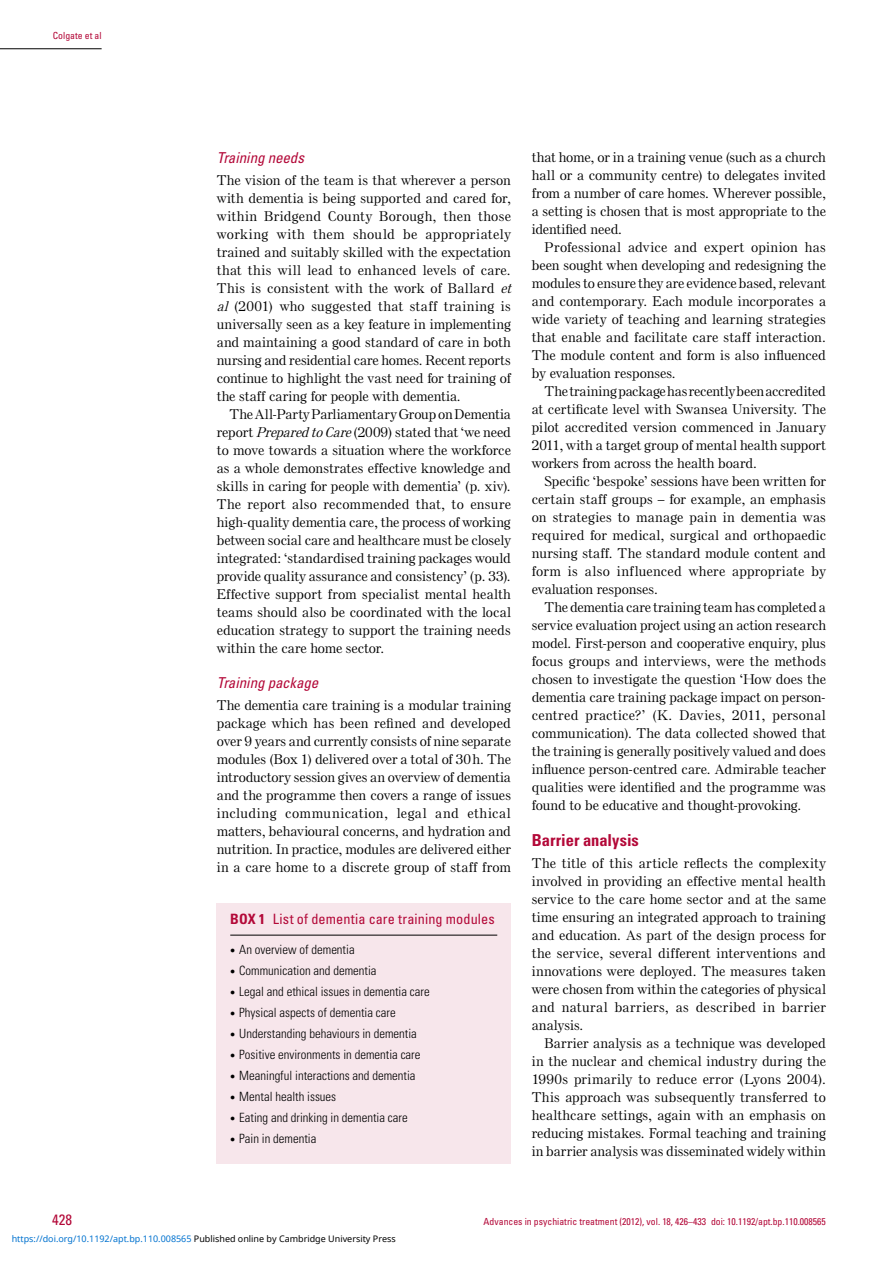
<style>
.page{position:relative;width:893px;height:1263px;background:#fff}
.page>*{position:absolute;margin:0;border:0;box-sizing:border-box;transform-origin:0 0}
.t1{font:700 condensed 16.5px "Univers LT Std";letter-spacing:-.005em;color:#b30838}
.t2{font:italic condensed 15px "Univers LT Std";letter-spacing:-.005em;color:#b30838}
.t3{font:condensed 15px "Univers LT Std";color:#b30838}
.t4{font:condensed 14.25px "Univers LT Std";letter-spacing:.01em;color:#b30838}
.t5{font:500 13.5px/18px "Else NPL Std";letter-spacing:.025em;color:#000;text-align:justify}
.t6{font:300 condensed 12.75px "Univers LT Std";color:#000}
.t7{font:condensed 9.75px "Univers LT Std";color:#b30838}
.t8{font:9px "Noto Sans";color:#0172cf}
.s1{font-style:italic}
.s2{font-weight:700}
.s3{font-family:"Newspaper Pi BT";font-weight:400;font-stretch:normal;font-size:7.5px}
.s4{color:#000}
</style>
<div class="page">
<hr style="left:0;top:49px;width:102px;height:1px;background:#000">
<div style="left:217px;top:903px;width:294px;height:261px;background:#f7e6eb"></div>
<hr style="left:230px;top:935px;width:267px;height:1px;background:#000">
<p class="t7" style="left:53px;top:30px;width:50px">Colgate et al</p>
<p class="t2" style="left:217px;top:148px;width:89px">Training needs</p>
<p class="t5" style="left:217px;top:172px;width:300px;text-align:left">The vision of the team is that wherever a person with dementia is being supported and cared for, within Bridgend County Borough, then those working with them should be appropriately trained and suitably skilled with the expectation that this will lead to enhanced levels of care.<br>This is consistent with the work of Ballard <span class="s1">et al</span> (2001) who suggested that staff training is universally seen as a key feature in implementing and maintaining a good standard of care in both nursing and residential care homes. Recent reports continue to highlight the vast need for training of the staff caring for people with dementia.</p>
<p class="t5" style="left:217px;top:405px;width:295px;text-indent:13px">The All-Party Parliamentary Group on Dementia report <span class="s1">PreparedtoCare</span>(2009) stated that ‘we need to move towards a situation where the workforce as a whole demonstrates effective knowledge and skills in caring for people with dementia’ (p. xiv).<br>The report also recommended that, to ensure high-quality dementia care, the process of working between social care and healthcare must be closely integrated: ‘standardised training packages would provide quality assurance and consistency’ (p. 33).<br>Effective support from specialist mental health teams should also be coordinated with the local education strategy to support the training needs within the care home sector.</p>
<p class="t2" style="left:217px;top:673px;width:103px">Training package</p>
<p class="t5" style="left:217px;top:696px;width:296px">The dementia care training is a modular training package which has been refined and developed over 9 years and currently consists of nine separate modules (Box 1) delivered over a total of 30h. The introductory session gives an overview of dementia and the programme then covers a range of issues including communication, legal and ethical matters, behavioural concerns, and hydration and nutrition. In practice, modules are delivered either in a care home to a discrete group of staff from</p>
<p class="t4" style="left:230px;top:910px;width:266px"><span class="s2">Box 1</span> List of dementia care training modules</p>
<p class="t6" style="left:230px;top:942px;width:126px"><span class="s3">•</span> An overview of dementia</p>
<p class="t6" style="left:230px;top:963px;width:148px"><span class="s3">•</span> Communication and dementia</p>
<p class="t6" style="left:230px;top:984px;width:201px"><span class="s3">•</span> Legal and ethical issues in dementia care</p>
<p class="t6" style="left:230px;top:1005px;width:167px"><span class="s3">•</span> Physical aspects of dementia care</p>
<p class="t6" style="left:230px;top:1026px;width:188px"><span class="s3">•</span> Understanding behaviours in dementia</p>
<p class="t6" style="left:230px;top:1047px;width:192px"><span class="s3">•</span> Positive environments in dementia care</p>
<p class="t6" style="left:230px;top:1068px;width:187px"><span class="s3">•</span> Meaningful interactions and dementia</p>
<p class="t6" style="left:230px;top:1089px;width:107px"><span class="s3">•</span> Mental health issues</p>
<p class="t6" style="left:230px;top:1110px;width:179px"><span class="s3">•</span> Eating and drinking in dementia care</p>
<p class="t6" style="left:230px;top:1131px;width:88px"><span class="s3">•</span> Pain in dementia</p>
<p class="t5" style="left:532px;top:148px;width:295px">that home, or in a training venue (such as a church hall or a community centre) to delegates invited from a number of care homes. Wherever possible, a setting is chosen that is most appropriate to the identified need.</p>
<p class="t5" style="left:532px;top:238px;width:296px;text-indent:13px">Professional advice and expert opinion has been sought when developing and redesigning the modules to ensure they are evidence based, relevant and contemporary. Each module incorporates a wide variety of teaching and learning strategies that enable and facilitate care staff interaction.<br>The module content and form is also influenced by evaluation responses.</p>
<p class="t5" style="left:532px;top:382px;width:296px;text-indent:13px">The training package has recently been accredited at certificate level with Swansea University. The pilot accredited version commenced in January 2011, with a target group of mental health support workers from across the health board.</p>
<p class="t5" style="left:532px;top:472px;width:296px;text-indent:13px">Specific ‘bespoke’ sessions have been written for certain staff groups – for example, an emphasis on strategies to manage pain in dementia was required for medical, surgical and orthopaedic nursing staff. The standard module content and form is also influenced where appropriate by evaluation responses.</p>
<p class="t5" style="left:532px;top:598px;width:296px;text-indent:13px">The dementia care training team has completed a service evaluation project using an action research model. First-person and cooperative enquiry, plus focus groups and interviews, were the methods chosen to investigate the question ‘How does the dementia care training package impact on person&shy;centred practice?’ (K. Davies, 2011, personal communication). The data collected showed that the training is generally positively valued and does influence person-centred care. Admirable teacher qualities were identified and the programme was found to be educative and thought-provoking.</p>
<p class="t1" style="left:532px;top:830px;width:109px">Barrier analysis</p>
<p class="t5" style="left:532px;top:854px;width:296px">The title of this article reflects the complexity involved in providing an effective mental health service to the care home sector and at the same time ensuring an integrated approach to training and education. As part of the design process for the service, several different interventions and innovations were deployed. The measures taken were chosen from within the categories of physical and natural barriers, as described in barrier analysis.</p>
<p class="t5" style="left:532px;top:1034px;width:296px;text-indent:13px">Barrier analysis as a technique was developed in the nuclear and chemical industry during the 1990s primarily to reduce error (Lyons 2004).<br>This approach was subsequently transferred to healthcare settings, again with an emphasis on reducing mistakes. Formal teaching and training in barrier analysis was disseminated widely within</p>
<p class="t3" style="left:52px;top:1210px;width:21px">428</p>
<p class="t7" style="left:484px;top:1216px;width:344px">Advances in psychiatric treatment (2012), vol. 18, 426–433 doi: 10.1192/apt.bp.110.008565</p>
<p class="t8" style="left:12px;top:1232px;width:386px">https://doi.org/10.1192/apt.bp.110.008565 <span class="s4">Published online by Cambridge University Press</span></p>
</div>
